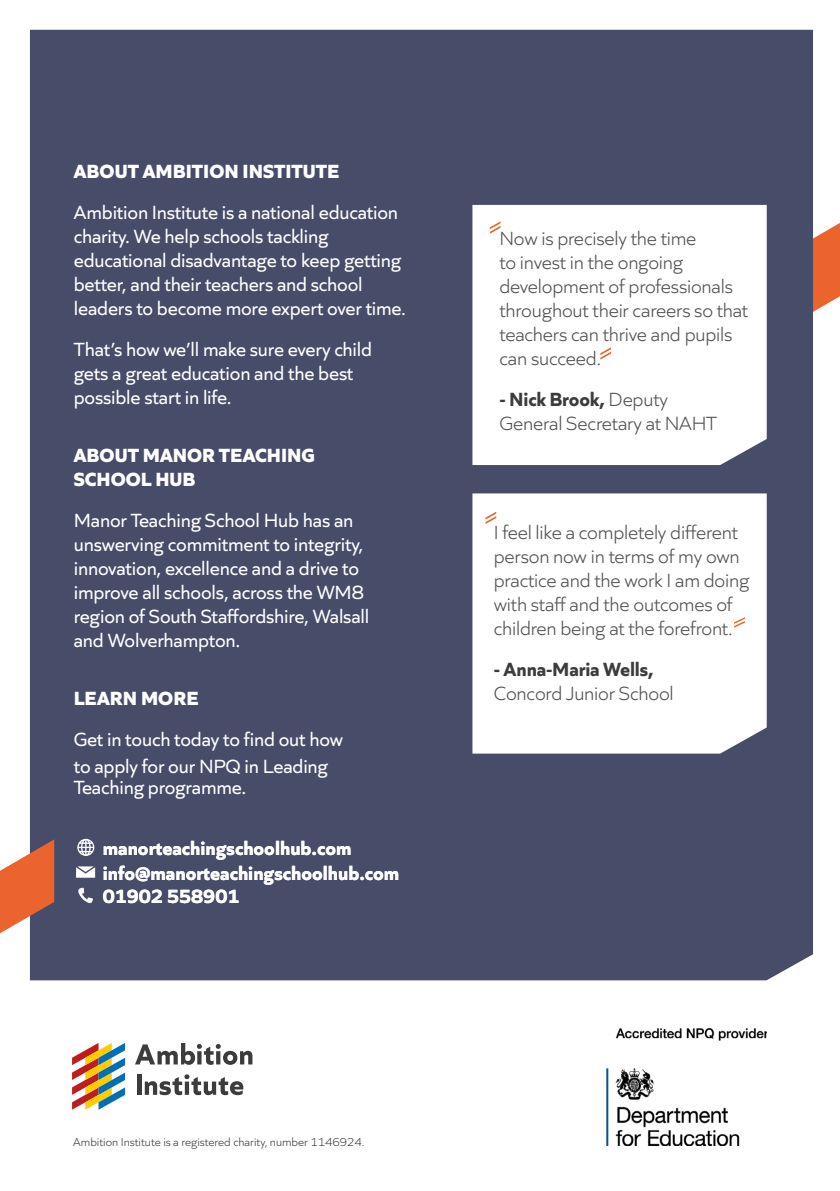
<style>
.page{position:relative;width:840px;height:1191px;background:#fff}
.page>*{position:absolute;margin:0;border:0;box-sizing:border-box;transform-origin:0 0}
.t1{font:20px/24px "Quiet Sans";letter-spacing:-.01em;color:#fff}
.t2{font:300 20px/24px "Quiet Sans";letter-spacing:-.01em;color:#50504f}
.t3{font:700 20px/24.2px "Quiet Sans";color:#fff}
.t4{font:800 20px/24px "Quiet Sans";color:#fff}
.t5{font:700 20px "Quiet Sans";letter-spacing:-.01em;color:#3c3c3b}
.t6{font:300 12px "Quiet Sans";color:#3c3c3b}
.s1{font-weight:700;color:#3c3c3b}
</style>
<div class="page">
<svg style="left:812px;top:223px;width:27px;height:113px"></svg>
<div style="left:30px;top:30px;width:782px;height:950px;background:#474c68"></div>
<hr style="left:137px;top:1075px;width:4px;height:20px;background:#3c3c3b">
<svg style="left:135px;top:1043px;width:117px;height:21px"></svg>
<svg style="left:145px;top:1074px;width:98px;height:21px"></svg>
<svg style="left:72px;top:1043px;width:53px;height:66px"></svg>
<img style="left:606px;top:1028px;width:160px;height:117px">
<svg style="left:0;top:839px;width:54px;height:94px"></svg>
<svg style="left:76px;top:866px;width:19px;height:11px"></svg>
<svg style="left:77px;top:838px;width:17px;height:18px"></svg>
<svg style="left:78px;top:887px;width:15px;height:16px"></svg>
<svg style="left:472px;top:205px;width:294px;height:260px"></svg>
<svg style="left:472px;top:493px;width:294px;height:260px"></svg>
<svg style="left:489px;top:221px;width:11px;height:13px"></svg>
<svg style="left:600px;top:347px;width:10px;height:12px"></svg>
<svg style="left:485px;top:511px;width:11px;height:13px"></svg>
<svg style="left:733px;top:617px;width:11px;height:11px"></svg>
<p class="t4" style="left:74px;top:157px;width:267px">ABOUT AMBITION INSTITUTE</p>
<p class="t1" style="left:74px;top:198px;width:333px">Ambition Institute is a national education charity. We help schools tackling educational disadvantage to keep getting better, and their teachers and school leaders to become more expert over time.</p>
<p class="t1" style="left:74px;top:335px;width:300px">That’s how we’ll make sure every child gets a great education and the best possible start in life.</p>
<p class="t4" style="left:74px;top:441px;width:242px">ABOUT MANOR TEACHING<br>SCHOOL HUB</p>
<p class="t1" style="left:74px;top:507px;width:297px">Manor Teaching School Hub has an unswerving commitment to integrity, innovation, excellence and a drive to improve all schools, across the WM8 region of South Staffordshire, Walsall and Wolverhampton.</p>
<p class="t4" style="left:74px;top:684px;width:126px">LEARN MORE</p>
<p class="t1" style="left:74px;top:724px;width:270px;line-height:27px">Get in touch today to find out how to apply for our NPQ in Leading</p>
<p class="t1" style="left:74px;top:774px;width:174px">Teaching programme.</p>
<p class="t3" style="left:103px;top:834px;width:298px">manorteachingschoolhub.com info@manorteachingschoolhub.com<br>01902 558901</p>
<p class="t2" style="left:499px;top:225px;width:250px">Now is precisely the time<br>to invest in the ongoing development of professionals throughout their careers so that teachers can thrive and pupils can succeed.</p>
<p class="t2" style="left:499px;top:386px;width:219px"><span class="s1">- Nick Brook,</span> Deputy<br>General Secretary at NAHT</p>
<p class="t2" style="left:493px;top:519px;width:257px">I feel like a completely different person now in terms of my own practice and the work I am doing with staff and the outcomes of children being at the forefront.</p>
<p class="t5" style="left:493px;top:653px;width:161px">- Anna-Maria Wells,</p>
<p class="t2" style="left:493px;top:680px;width:181px">Concord Junior School</p>
<p class="t6" style="left:73px;top:1133px;width:292px">Ambition Institute is a registered charity, number 1146924.</p>
</div>
